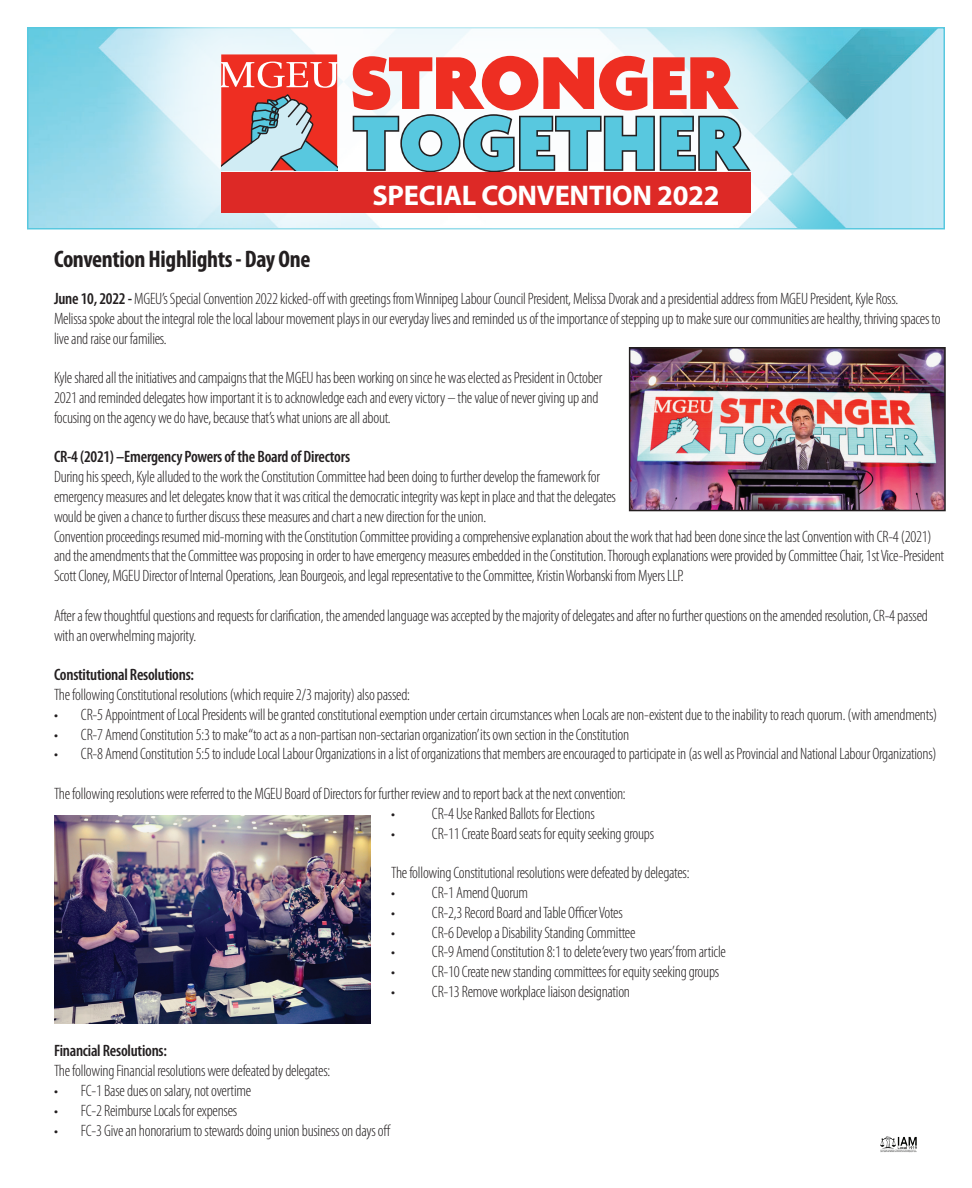
<style>
.page{position:relative;width:972px;height:1188px;background:#fff}
.page>*{position:absolute;margin:0;border:0;box-sizing:border-box;transform-origin:0 0}
.t1{font:700 28.5px "Myriad Pro";letter-spacing:-.01em;color:#fff}
.t2{font:700 condensed 24px "Myriad Pro";letter-spacing:-.015em;color:#231f20}
.t3{font:300 condensed 16.5px/19.8px "Myriad Pro";letter-spacing:-.015em;color:#231f20}
.t4{font:600 condensed 16.5px "Myriad Pro";letter-spacing:-.015em;color:#231f20}
.s1{font-weight:600}
</style>
<div class="page">
<img style="left:30px;top:30px;width:912px;height:197px">
<div style="left:96px;top:0;width:776px;height:296px;background:#fff;opacity:.75"></div>
<svg style="left:353px;top:56px;width:398px;height:116px"></svg>
<svg style="left:221px;top:54px;width:116px;height:116px;background:#ce726f"></svg>
<div style="left:221px;top:172px;width:530px;height:41px;background:#dd2926"></div>
<img style="left:880px;top:1136px;width:37px;height:16px">
<img style="left:632px;top:350px;width:311px;height:158px">
<div style="left:629px;top:347px;width:317px;height:164px;border:2px solid #231f20"></div>
<img style="left:54px;top:815px;width:317px;height:208px">
<h2 class="t2" style="left:54px;top:244px;width:258px">Convention Highlights - Day One</h2>
<h1 class="t1" style="left:373px;top:176px;width:349px">SPECIAL CONVENTION 2022</h1>
<p class="t3" style="left:54px;top:289px;width:888px"><span class="s1">June 10, 2022 -</span> MGEU’s Special Convention 2022 kicked-off with greetings from Winnipeg Labour Council President, Melissa Dvorak and a presidential address from MGEU President, Kyle Ross.<br>Melissa spoke about the integral role the local labour movement plays in our everyday lives and reminded us of the importance of stepping up to make sure our communities are healthy, thriving spaces to live and raise our families.</p>
<p class="t3" style="left:54px;top:368px;width:550px">Kyle shared all the initiatives and campaigns that the MGEU has been working on since he was elected as President in October<br>2021 and reminded delegates how important it is to acknowledge each and every victory – the value of never giving up and focusing on the agency we do have, because that’s what unions are all about.</p>
<p class="t4" style="left:54px;top:447px;width:298px">CR-4 (2021) –Emergency Powers of the Board of Directors</p>
<p class="t3" style="left:54px;top:467px;width:892px">During his speech, Kyle alluded to the work the Constitution Committee had been doing to further develop the framework for<br>emergency measures and let delegates know that it was critical the democratic integrity was kept in place and that the delegates<br>would be given a chance to further discuss these measures and chart a new direction for the union.<br>Convention proceedings resumed mid-morning with the Constitution Committee providing a comprehensive explanation about the work that had been done since the last Convention with CR-4 (2021) and the amendments that the Committee was proposing in order to have emergency measures embedded in the Constitution. Thorough explanations were provided by Committee Chair, 1st Vice-President Scott Cloney, MGEU Director of Internal Operations, Jean Bourgeois, and legal representative to the Committee, Kristin Worbanski from Myers LLP.</p>
<p class="t3" style="left:54px;top:605px;width:875px">After a few thoughtful questions and requests for clarification, the amended language was accepted by the majority of delegates and after no further questions on the amended resolution, CR-4 passed with an overwhelming majority.</p>
<p class="t4" style="left:54px;top:665px;width:142px">Constitutional Resolutions:</p>
<p class="t3" style="left:54px;top:685px;width:358px">The following Constitutional resolutions (which require 2/3 majority) also passed:</p>
<p class="t3" style="left:54px;top:704px;width:885px">• CR-5 Appointment of Local Presidents will be granted constitutional exemption under certain circumstances when Locals are non-existent due to the inability to reach quorum. (with amendments)</p>
<p class="t3" style="left:54px;top:724px;width:577px">• CR-7 Amend Constitution 5:3 to make “to act as a non-partisan non-sectarian organization’its own section in the Constitution</p>
<p class="t3" style="left:54px;top:744px;width:884px">• CR-8 Amend Constitution 5:5 to include Local Labour Organizations in a list of organizations that members are encouraged to participate in (as well as Provincial and National Labour Organizations)</p>
<p class="t3" style="left:54px;top:784px;width:573px">The following resolutions were referred to the MGEU Board of Directors for further review and to report back at the next convention:</p>
<p class="t3" style="left:391px;top:803px;width:205px">• CR-4 Use Ranked Ballots for Elections</p>
<p class="t3" style="left:391px;top:823px;width:265px">• CR-11 Create Board seats for equity seeking groups</p>
<p class="t3" style="left:391px;top:863px;width:300px">The following Constitutional resolutions were defeated by delegates:</p>
<p class="t3" style="left:391px;top:883px;width:139px">• CR-1 Amend Quorum</p>
<p class="t3" style="left:391px;top:902px;width:233px">• CR-2,3 Record Board and Table Officer Votes</p>
<p class="t3" style="left:391px;top:922px;width:246px">• CR-6 Develop a Disability Standing Committee</p>
<p class="t3" style="left:391px;top:942px;width:336px">• CR-9 Amend Constitution 8:1 to delete ‘every two years’from article</p>
<p class="t3" style="left:391px;top:962px;width:330px">• CR-10 Create new standing committees for equity seeking groups</p>
<p class="t3" style="left:391px;top:982px;width:241px">• CR-13 Remove workplace liaison designation</p>
<p class="t4" style="left:54px;top:1041px;width:115px">Financial Resolutions:</p>
<p class="t3" style="left:54px;top:1061px;width:278px">The following Financial resolutions were defeated by delegates:</p>
<p class="t3" style="left:54px;top:1081px;width:199px">• FC-1 Base dues on salary, not overtime</p>
<p class="t3" style="left:54px;top:1100px;width:185px">• FC-2 Reimburse Locals for expenses</p>
<p class="t3" style="left:54px;top:1120px;width:338px">• FC-3 Give an honorarium to stewards doing union business on days off</p>
</div>
